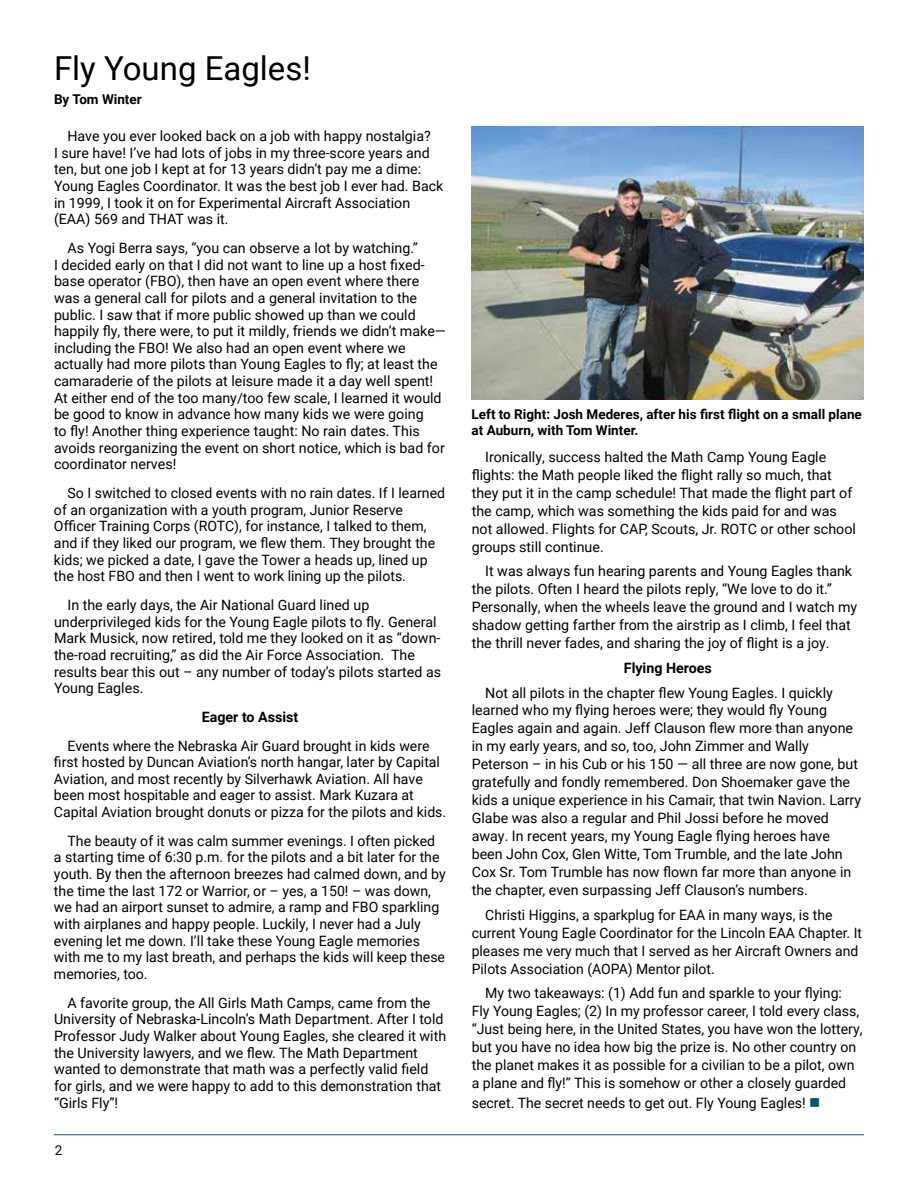
<style>
.page{position:relative;width:918px;height:1188px;background:#fff}
.page>*{position:absolute;margin:0;border:0;box-sizing:border-box;transform-origin:0 0}
.t1{font:33px "Roboto";color:#000}
.t2{font:14.25px/16.6px "Roboto";color:#000}
.t3{font:700 14.25px "Roboto";color:#000}
.t4{font:700 13.5px/16.2px "Roboto";color:#000}
.t5{font:13.5px "Roboto";color:#000}
.s1{color:#005774}
</style>
<div class="page">
<hr style="left:54px;top:1134px;width:810px;height:1px;background:#005f7f">
<img style="left:472px;top:126px;width:391px;height:274px">
<h1 class="t1" style="left:54px;top:45px;width:258px">Fly Young Eagles!</h1>
<p class="t4" style="left:54px;top:90px;width:89px">By Tom Winter</p>
<p class="t2" style="left:54px;top:127px;width:391px;text-indent:13px">Have you ever looked back on a job with happy nostalgia?<br>I sure have! I’ve had lots of jobs in my three-score years and ten, but one job I kept at for 13 years didn’t pay me a dime:<br>Young Eagles Coordinator. It was the best job I ever had. Back in 1999, I took it on for Experimental Aircraft Association (EAA) 569 and THAT was it.</p>
<p class="t2" style="left:54px;top:239px;width:394px;text-indent:13px">As Yogi Berra says, “you can observe a lot by watching.”<br>I decided early on that I did not want to line up a host fixed&shy;base operator (FBO), then have an open event where there was a general call for pilots and a general invitation to the public. I saw that if more public showed up than we could happily fly, there were, to put it mildly, friends we didn’t make— including the FBO! We also had an open event where we actually had more pilots than Young Eagles to fly; at least the camaraderie of the pilots at leisure made it a day well spent!<br>At either end of the too many/too few scale, I learned it would be good to know in advance how many kids we were going<br>to fly! Another thing experience taught: No rain dates. This avoids reorganizing the event on short notice, which is bad for coordinator nerves!</p>
<p class="t2" style="left:54px;top:484px;width:393px;text-indent:14px">So I switched to closed events with no rain dates. If I learned of an organization with a youth program, Junior Reserve Officer Training Corps (ROTC), for instance, I talked to them, and if they liked our program, we flew them. They brought the kids; we picked a date, I gave the Tower a heads up, lined up the host FBO and then I went to work lining up the pilots.</p>
<p class="t2" style="left:54px;top:596px;width:389px;text-indent:13px">In the early days, the Air National Guard lined up underprivileged kids for the Young Eagle pilots to fly. General Mark Musick, now retired, told me they looked on it as “down&shy;the-road recruiting,” as did the Air Force Association. The results bear this out – any number of today’s pilots started as Young Eagles.</p>
<p class="t3" style="left:202px;top:707px;width:98px">Eager to Assist</p>
<p class="t2" style="left:54px;top:737px;width:394px;text-indent:14px">Events where the Nebraska Air Guard brought in kids were first hosted by Duncan Aviation’s north hangar, later by Capital Aviation, and most recently by Silverhawk Aviation. All have been most hospitable and eager to assist. Mark Kuzara at Capital Aviation brought donuts or pizza for the pilots and kids.</p>
<p class="t2" style="left:54px;top:832px;width:393px;text-indent:14px">The beauty of it was calm summer evenings. I often picked a starting time of 6:30 p.m. for the pilots and a bit later for the youth. By then the afternoon breezes had calmed down, and by the time the last 172 or Warrior, or – yes, a 150! – was down, we had an airport sunset to admire, a ramp and FBO sparkling with airplanes and happy people. Luckily, I never had a July evening let me down. I’ll take these Young Eagle memories with me to my last breath, and perhaps the kids will keep these memories, too.</p>
<p class="t2" style="left:54px;top:994px;width:394px;text-indent:13px">A favorite group, the All Girls Math Camps, came from the University of Nebraska-Lincoln’s Math Department. After I told Professor Judy Walker about Young Eagles, she cleared it with the University lawyers, and we flew. The Math Department wanted to demonstrate that math was a perfectly valid field for girls, and we were happy to add to this demonstration that “Girls Fly”!</p>
<p class="t5" style="left:55px;top:1140px;width:9px">2</p>
<p class="t4" style="left:472px;top:406px;width:392px">Left to Right: Josh Mederes, after his first flight on a small plane at Auburn, with Tom Winter.</p>
<p class="t2" style="left:472px;top:447px;width:386px;line-height:18px;text-indent:13px">Ironically, success halted the Math Camp Young Eagle flights: the Math people liked the flight rally so much, that they put it in the camp schedule! That made the flight part of the camp, which was something the kids paid for and was not allowed. Flights for CAP, Scouts, Jr. ROTC or other school groups still continue.</p>
<p class="t2" style="left:472px;top:562px;width:387px;line-height:18px;text-indent:13px">It was always fun hearing parents and Young Eagles thank the pilots. Often I heard the pilots reply, “We love to do it.” Personally, when the wheels leave the ground and I watch my shadow getting farther from the airstrip as I climb, I feel that the thrill never fades, and sharing the joy of flight is a joy.</p>
<p class="t3" style="left:624px;top:658px;width:89px">Flying Heroes</p>
<p class="t2" style="left:472px;top:683px;width:391px;line-height:18px;text-indent:13px">Not all pilots in the chapter flew Young Eagles. I quickly learned who my flying heroes were; they would fly Young Eagles again and again. Jeff Clauson flew more than anyone in my early years, and so, too, John Zimmer and Wally Peterson – in his Cub or his 150 — all three are now gone, but gratefully and fondly remembered. Don Shoemaker gave the kids a unique experience in his Camair, that twin Navion. Larry Glabe was also a regular and Phil Jossi before he moved away. In recent years, my Young Eagle flying heroes have been John Cox, Glen Witte, Tom Trumble, and the late John Cox Sr. Tom Trumble has now flown far more than anyone in the chapter, even surpassing Jeff Clauson’s numbers.</p>
<p class="t2" style="left:472px;top:905px;width:392px;line-height:18px;text-indent:14px">Christi Higgins, a sparkplug for EAA in many ways, is the current Young Eagle Coordinator for the Lincoln EAA Chapter. It pleases me very much that I served as her Aircraft Owners and Pilots Association (AOPA) Mentor pilot.</p>
<p class="t2" style="left:472px;top:984px;width:392px;line-height:18px;text-indent:14px">My two takeaways: (1) Add fun and sparkle to your flying:<br>Fly Young Eagles; (2) In my professor career, I told every class, “Just being here, in the United States, you have won the lottery, but you have no idea how big the prize is. No other country on the planet makes it as possible for a civilian to be a pilot, own a plane and fly!” This is somehow or other a closely guarded</p>
<p class="t2" style="left:472px;top:1094px;width:350px">secret. The secret needs to get out. Fly Young Eagles! <span class="s1">■</span></p>
</div>
